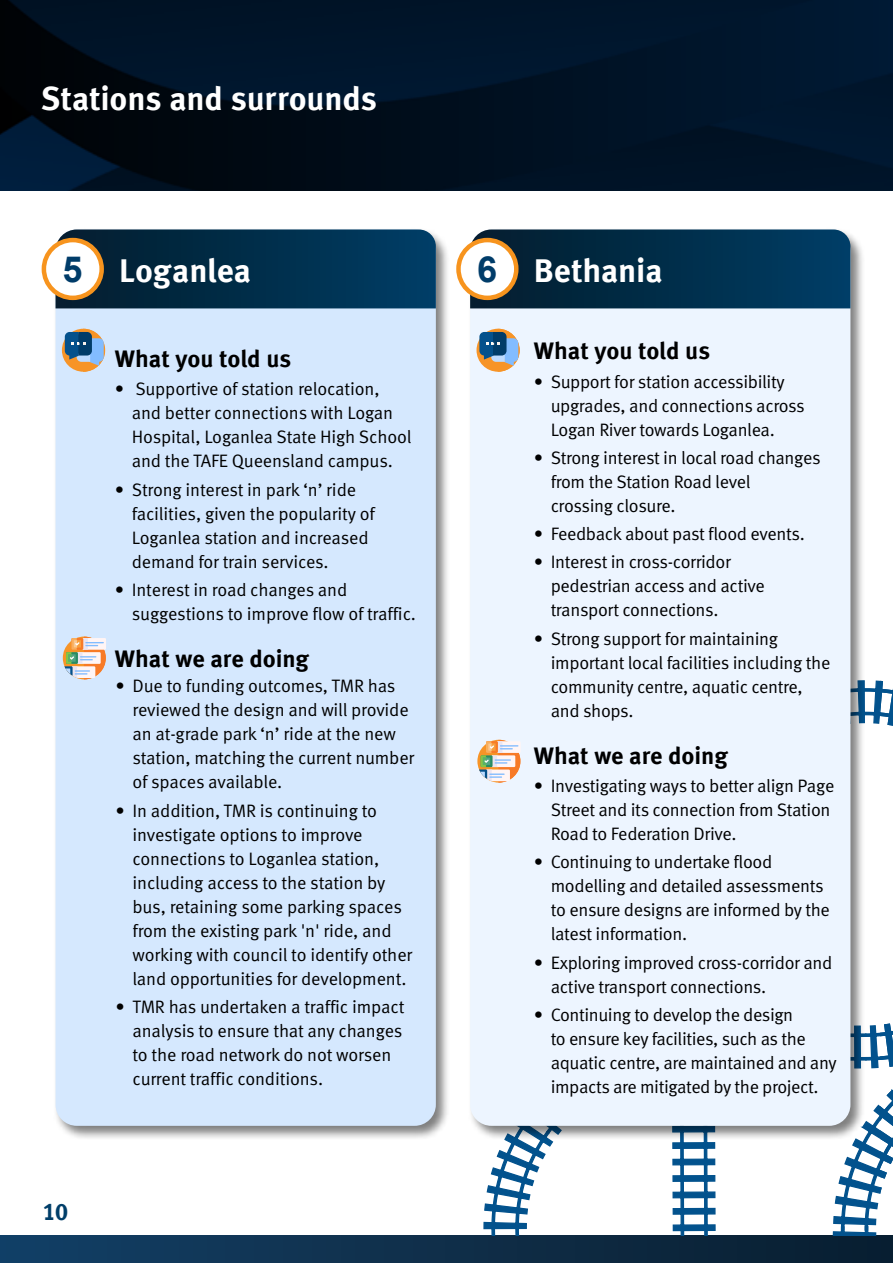
<style>
.page{position:relative;width:893px;height:1263px;background:#fff}
.page>*{position:absolute;margin:0;border:0;box-sizing:border-box;transform-origin:0 0}
.t1{font:700 36px "Arial";color:#003c69}
.Heading_2{font:700 33px "Meta Pro";letter-spacing:-.005em;color:#fff}
.Heading_3{font:700 24px "Meta Pro";letter-spacing:-.005em;color:#000}
.t2{font:700 24px "Meta Pro";color:#003e69}
.t3{font:18px/24px "Meta Pro Norm";letter-spacing:-.02em;color:#000}
</style>
<div class="page">
<div style="left:0;top:1235px;width:893px;height:28px;background:linear-gradient(to right,#133f65,#091d2f)"></div>
<img style="left:0;top:0;width:880px;height:191px">
<div style="left:880px;top:0;width:13px;height:191px;background:#001830"></div>
<div style="left:468px;top:228px;width:396px;height:912px;background:#000;opacity:.5"></div>
<div style="left:470px;top:229px;width:380px;height:897px;background:#edf5ff;border-radius:21px"></div>
<svg style="left:470px;top:229px;width:380px;height:79px"></svg>
<div style="left:458px;top:240px;width:58px;height:58px;background:#fff;border-radius:50%"></div>
<div style="left:456px;top:238px;width:62px;height:62px;border:4px solid #f7941e;border-radius:50%"></div>
<svg style="left:476px;top:329px;width:43px;height:43px"></svg>
<svg style="left:479px;top:329px;width:41px;height:43px"></svg>
<div style="left:54px;top:228px;width:396px;height:912px;background:#000;opacity:.5"></div>
<div style="left:56px;top:229px;width:380px;height:897px;background:#d5e8fe;border-radius:21px"></div>
<svg style="left:56px;top:229px;width:380px;height:79px"></svg>
<div style="left:44px;top:240px;width:58px;height:58px;background:#fff;border-radius:50%"></div>
<div style="left:42px;top:238px;width:62px;height:62px;border:4px solid #f7941e;border-radius:50%"></div>
<svg style="left:62px;top:329px;width:43px;height:43px"></svg>
<svg style="left:65px;top:329px;width:40px;height:43px"></svg>
<svg style="left:63px;top:636px;width:43px;height:43px"></svg>
<svg style="left:64px;top:637px;width:42px;height:42px"></svg>
<svg style="left:155px;top:676px;width:738px;height:559px"></svg>
<p class="Heading_2" style="left:41px;top:73px;width:338px">Stations and surrounds</p>
<p class="t1" style="left:62px;top:246px;width:22px">5</p>
<p class="Heading_2" style="left:119px;top:244px;width:133px">Loganlea</p>
<h3 class="t2" style="left:43px;top:1193px;width:28px">10</h3>
<p class="Heading_3" style="left:115px;top:340px;width:178px">What you told us</p>
<p class="t3" style="left:132px;top:376px;width:281px;text-indent:-17px">• Supportive of station relocation, and better connections with Logan Hospital, Loganlea State High School and the TAFE Queensland campus.</p>
<p class="t3" style="left:132px;top:476px;width:245px;text-indent:-17px">• Strong interest in park ‘n’ ride facilities, given the popularity of<br>Loganlea station and increased demand for train services.</p>
<p class="t3" style="left:132px;top:576px;width:286px;text-indent:-17px">• Interest in road changes and suggestions to improve flow of traffic.</p>
<p class="Heading_3" style="left:115px;top:640px;width:196px">What we are doing</p>
<p class="t3" style="left:132px;top:673px;width:283px;text-indent:-17px">• Due to funding outcomes, TMR has reviewed the design and will provide an at-grade park ‘n’ ride at the new station, matching the current number of spaces available.</p>
<p class="t3" style="left:132px;top:797px;width:281px;text-indent:-17px">• In addition, TMR is continuing to investigate options to improve connections to Loganlea station, including access to the station by bus, retaining some parking spaces from the existing park 'n' ride, and working with council to identify other land opportunities for development.</p>
<p class="t3" style="left:132px;top:993px;width:273px;text-indent:-17px">• TMR has undertaken a traffic impact analysis to ensure that any changes to the road network do not worsen current traffic conditions.</p>
<p class="t1" style="left:477px;top:246px;width:22px">6</p>
<p class="Heading_2" style="left:534px;top:244px;width:130px">Bethania</p>
<p class="Heading_3" style="left:534px;top:332px;width:178px">What you told us</p>
<p class="t3" style="left:551px;top:368px;width:256px;text-indent:-17px">• Support for station accessibility upgrades, and connections across<br>Logan River towards Loganlea.</p>
<p class="t3" style="left:551px;top:444px;width:271px;text-indent:-17px">• Strong interest in local road changes from the Station Road level<br>crossing closure.</p>
<p class="t3" style="left:534px;top:521px;width:273px">• Feedback about past flood events.</p>
<p class="t3" style="left:551px;top:549px;width:216px;text-indent:-17px">• Interest in cross-corridor pedestrian access and active transport connections.</p>
<p class="t3" style="left:551px;top:625px;width:281px;text-indent:-17px">• Strong support for maintaining important local facilities including the community centre, aquatic centre, and shops.</p>
<p class="Heading_3" style="left:534px;top:737px;width:196px">What we are doing</p>
<p class="t3" style="left:551px;top:772px;width:285px;text-indent:-17px">• Investigating ways to better align Page<br>Street and its connection from Station<br>Road to Federation Drive.</p>
<p class="t3" style="left:551px;top:849px;width:281px;text-indent:-17px">• Continuing to undertake flood modelling and detailed assessments to ensure designs are informed by the latest information.</p>
<p class="t3" style="left:551px;top:949px;width:283px;text-indent:-17px">• Exploring improved cross-corridor and active transport connections.</p>
<p class="t3" style="left:551px;top:1001px;width:288px;text-indent:-17px">• Continuing to develop the design<br>to ensure key facilities, such as the aquatic centre, are maintained and any impacts are mitigated by the project.</p>
</div>
